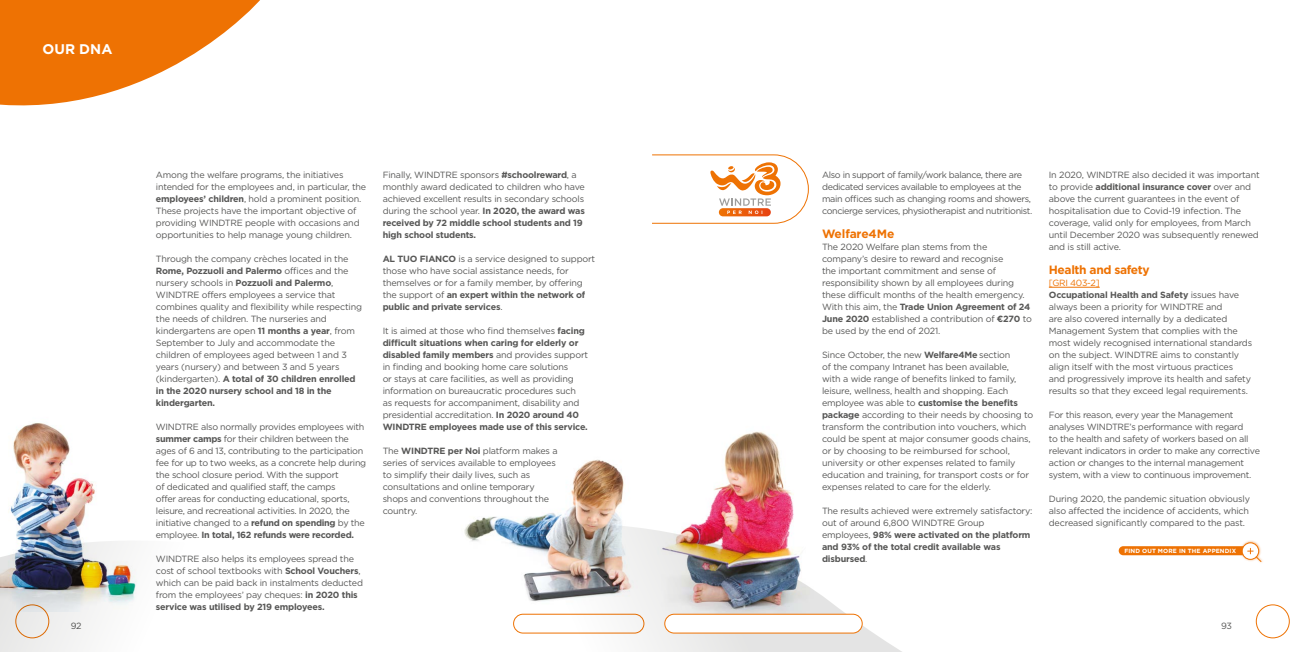
<style>
.page{position:relative;width:1304px;height:652px;background:#fff}
.page>*{position:absolute;margin:0;border:0;box-sizing:border-box;transform-origin:0 0}
.t1{font:700 14px "Gotham HTF";color:#fff}
.t2{font:700 12px "Gotham HTF";letter-spacing:-.03em;color:#ee7203}
.t3{font:700 12px "Gotham HTF";letter-spacing:-.01em;color:#ee7203}
.t4{font:9px/12px "Gotham HTF";letter-spacing:-.02em;color:#575756}
.t5{font:9px/12px "Gotham HTF";letter-spacing:-.04em;color:#575756}
.t6{font:9px "Gotham HTF";letter-spacing:-.03em;color:#ee7203}
.testo_normale{font:700 6px "Gotham HTF";letter-spacing:.02em;color:#fff}
.s1{font-weight:700}
</style>
<div class="page">
<svg style="left:0;top:0;width:260px;height:106px"></svg>
<svg style="left:513px;top:547px;width:777px;height:105px"></svg>
<div style="left:0;top:611px;width:95px;height:41px;background:#eee"></div>
<img style="left:0;top:423px;width:137px;height:188px">
<img style="left:464px;top:459px;width:179px;height:155px">
<img style="left:643px;top:431px;width:174px;height:191px">
<hr style="left:1049px;top:287px;width:51px;height:1px;background:#ee7203">
<div style="left:1119px;top:546px;width:131px;height:9px;background:#ee7203;border-radius:5px"></div>
<div style="left:1240px;top:540px;width:24px;height:24px;background:#ee7203;opacity:.58"></div>
<svg style="left:1242px;top:543px;width:17px;height:16px"></svg>
<div style="left:1242px;top:542px;width:17px;height:18px;border:1px solid #ee7203;border-radius:50%"></div>
<svg style="left:1248px;top:548px;width:14px;height:15px"></svg>
<svg style="left:652px;top:154px;width:157px;height:70px"></svg>
<div style="left:665px;top:614px;width:197px;height:19px;background:#fff;border-radius:9px"></div>
<div style="left:664px;top:614px;width:199px;height:20px;border:1px solid #ee7203;border-radius:9px"></div>
<h1 class="t1" style="left:43px;top:41px;width:71px">OUR DNA</h1>
<p class="t4" style="left:156px;top:169px;width:212px">Among the welfare programs, the initiatives intended for the employees and, in particular, the <span class="s1">employees’ children</span>, hold a prominent position.<br>These projects have the important objective of providing WINDTRE people with occasions and opportunities to help manage young children.</p>
<p class="t4" style="left:156px;top:253px;width:208px">Through the company crèches located in the <span class="s1">Rome, Pozzuoli and Palermo</span> offices and the nursery schools in <span class="s1">Pozzuoli and Palermo</span>, WINDTRE offers employees a service that combines quality and flexibility while respecting the needs of children. The nurseries and kindergartens are open <span class="s1">11 months a year</span>, from September to July and accommodate the children of employees aged between 1 and 3 years (nursery) and between 3 and 5 years (kindergarten). <span class="s1">A total of 30 children enrolled in the 2020 nursery school and 18 in the kindergarten.</span></p>
<p class="t4" style="left:156px;top:421px;width:212px">WINDTRE also normally provides employees with <span class="s1">summer camps</span> for their children between the ages of 6 and 13, contributing to the participation fee for up to two weeks, as a concrete help during the school closure period. With the support<br>of dedicated and qualified staff, the camps<br>offer areas for conducting educational, sports, leisure, and recreational activities. In 2020, the initiative changed to a <span class="s1">refund on spending</span> by the employee. <span class="s1">In total, 162 refunds were recorded.</span></p>
<p class="t4" style="left:156px;top:553px;width:209px">WINDTRE also helps its employees spread the cost of school textbooks with <span class="s1">School Vouchers</span>, which can be paid back in instalments deducted from the employees’ pay cheques: <span class="s1">in 2020 this service was utilised by 219 employees.</span></p>
<p class="t4" style="left:383px;top:169px;width:204px">Finally, WINDTRE sponsors <span class="s1">#schoolreward</span>, a monthly award dedicated to children who have achieved excellent results in secondary schools during the school year. <span class="s1">In 2020, the award was received by 72 middle school students and 19 high school students.</span></p>
<p class="t4" style="left:383px;top:253px;width:214px"><span class="s1">AL TUO FIANCO</span> is a service designed to support those who have social assistance needs, for themselves or for a family member, by offering the support of <span class="s1">an expert within the network of public and private services</span>.</p>
<p class="t4" style="left:383px;top:325px;width:207px">It is aimed at those who find themselves <span class="s1">facing difficult situations when caring for elderly or disabled family members</span> and provides support in finding and booking home care solutions<br>or stays at care facilities, as well as providing information on bureaucratic procedures such<br>as requests for accompaniment, disability and presidential accreditation. <span class="s1">In 2020 around 40<br>WINDTRE employees made use of this service.</span></p>
<p class="t4" style="left:383px;top:445px;width:176px">The <span class="s1">WINDTRE per Noi</span> platform makes a series of services available to employees to simplify their daily lives, such as consultations and online temporary shops and conventions throughout the country.</p>
<p class="t5" style="left:822px;top:169px;width:212px">Also in support of family/work balance, there are dedicated services available to employees at the main offices such as changing rooms and showers, concierge services, physiotherapist and nutritionist.</p>
<p class="t3" style="left:822px;top:227px;width:74px">Welfare4Me</p>
<p class="t4" style="left:822px;top:241px;width:211px">The 2020 Welfare plan stems from the company’s desire to reward and recognise<br>the important commitment and sense of responsibility shown by all employees during these difficult months of the health emergency.<br>With this aim, the <span class="s1">Trade Union Agreement of 24<br>June 2020</span> established a contribution of <span class="s1">¤270</span> to be used by the end of 2021.</p>
<p class="t4" style="left:822px;top:349px;width:213px">Since October, the new <span class="s1">Welfare4Me</span> section<br>of the company Intranet has been available,<br>with a wide range of benefits linked to family, leisure, wellness, health and shopping. Each employee was able to <span class="s1">customise the benefits package</span> according to their needs by choosing to transform the contribution into vouchers, which could be spent at major consumer goods chains, or by choosing to be reimbursed for school, university or other expenses related to family education and training, for transport costs or for expenses related to care for the elderly.</p>
<p class="t4" style="left:822px;top:505px;width:212px">The results achieved were extremely satisfactory: out of around 6,800 WINDTRE Group employees, <span class="s1">98% were activated on the platform and 93% of the total credit available was disbursed</span>.</p>
<p class="t4" style="left:1049px;top:169px;width:212px">In 2020, WINDTRE also decided it was important to provide <span class="s1">additional insurance cover</span> over and above the current guarantees in the event of hospitalisation due to Covid-19 infection. The coverage, valid only for employees, from March until December 2020 was subsequently renewed and is still active.</p>
<p class="t2" style="left:1049px;top:263px;width:102px">Health and safety</p>
<p class="t6" style="left:1049px;top:278px;width:52px">[GRI 403-2]</p>
<p class="t4" style="left:1049px;top:289px;width:205px"><span class="s1">Occupational Health and Safety</span> issues have always been a priority for WINDTRE and<br>are also covered internally by a dedicated Management System that complies with the most widely recognised international standards on the subject. WINDTRE aims to constantly align itself with the most virtuous practices<br>and progressively improve its health and safety results so that they exceed legal requirements.</p>
<p class="t4" style="left:1049px;top:409px;width:213px">For this reason, every year the Management analyses WINDTRE’s performance with regard<br>to the health and safety of workers based on all relevant indicators in order to make any corrective action or changes to the internal management system, with a view to continuous improvement.</p>
<p class="t4" style="left:1049px;top:493px;width:203px;text-align:justify">During 2020, the pandemic situation obviously also affected the incidence of accidents, which decreased significantly compared to the past.</p>
<p class="testo_normale" style="left:1124px;top:547px;width:113px">FIND OUT MORE IN THE APPENDIX</p>
<p class="t4" style="left:71px;top:620px;width:12px">92</p>
<p class="t4" style="left:1221px;top:620px;width:12px">93</p>
</div>
